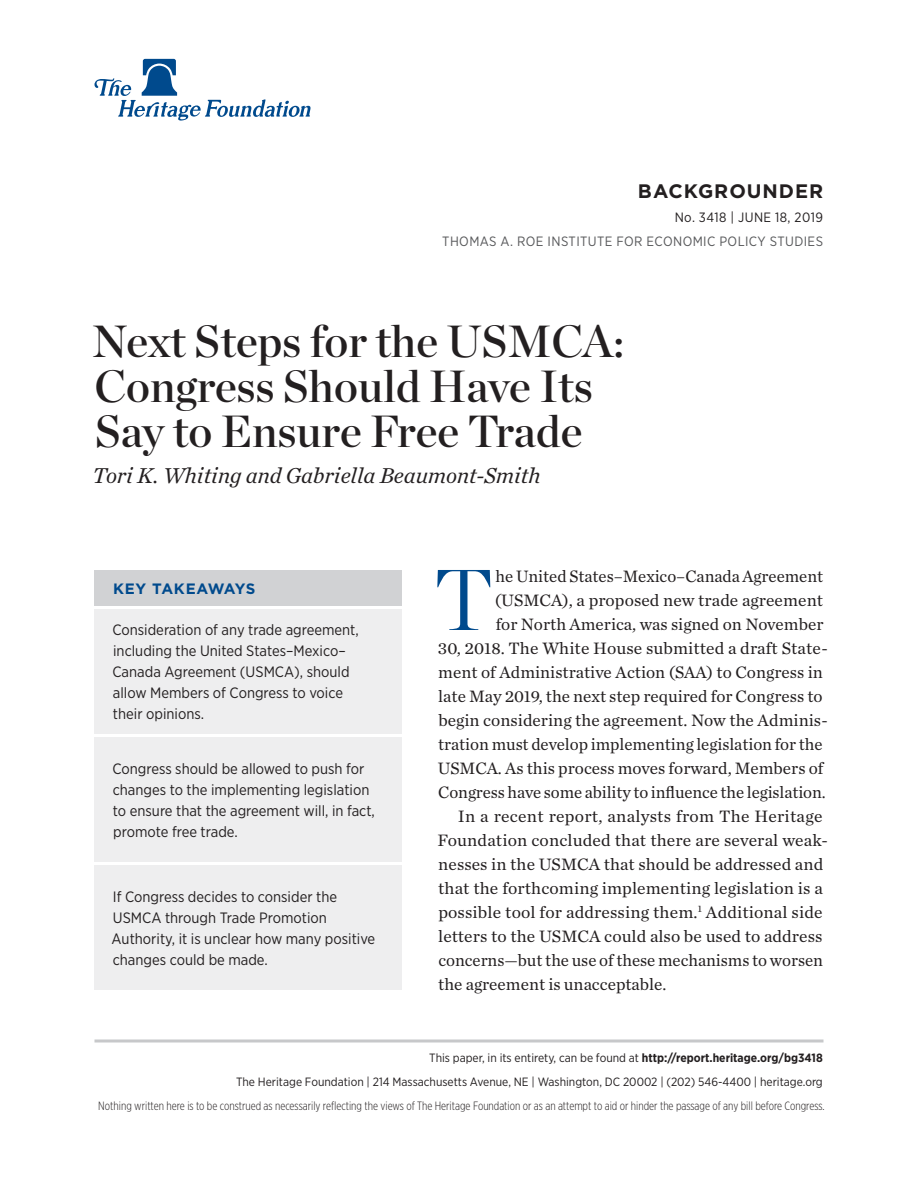
<style>
.page{position:relative;width:918px;height:1188px;background:#fff}
.page>*{position:absolute;margin:0;border:0;box-sizing:border-box;transform-origin:0 0}
.Body_Text___DROP_CAP{font:300 86.1px "Chronicle Display";color:#004a8d}
.Paper_Title{font:45px/45px "Chronicle Display Semi";color:#231f20}
.Byline{font:italic 22.5px "Chronicle Text G1";color:#231f20}
.t1{font:700 19.5px "Gotham";letter-spacing:.05em;color:#231f20}
.Body_Text___DROP_CAP-2{font:17.25px/24px "Chronicle Text G1";color:#231f20;text-align:right}
.Body_Text{font:17.25px/24px "Chronicle Text G1";letter-spacing:.005em;color:#231f20}
.Key_Takeaways{font:15px/21px "Gotham Narrow";color:#231f20}
.Key_Takeaways___HEAD{font:700 15px "Gotham";letter-spacing:.03em;color:#004a8d}
.t2{font:13.5px "Gotham Narrow";letter-spacing:.03em;color:#57585a}
.t3{font:13.5px "Gotham Narrow";letter-spacing:.03em;color:#231f20}
.t4{font:12px/24px "Gotham Narrow";color:#231f20;text-align:right}
.t5{font:300 12px "Gotham X Narrow";color:#231f20}
.s1{font-weight:700}
</style>
<div class="page">
<hr style="left:94px;top:1040px;width:730px;height:2px;background:#c7c8ca">
<svg style="left:94px;top:59px;width:216px;height:62px"></svg>
<div style="left:94px;top:609px;width:308px;height:125px;background:#eeeeef"></div>
<div style="left:94px;top:570px;width:308px;height:36px;background:#d1d2d4"></div>
<div style="left:94px;top:737px;width:308px;height:125px;background:#eeeeef"></div>
<div style="left:94px;top:865px;width:308px;height:125px;background:#eeeeef"></div>
<p class="t1" style="left:638px;top:178px;width:187px">BACKGROUNDER</p>
<p class="t3" style="left:675px;top:209px;width:150px">No. 3418 | Jun e 18, 2019</p>
<p class="t2" style="left:442px;top:233px;width:382px">THOMAS A. ROE INSTITUTE FOR ECONOMIC POLICY STUDIES</p>
<p class="Paper_Title" style="left:92px;top:316px;width:534px">Next Steps for the USMCA:<br>Congress Should Have Its<br>Say to Ensure Free Trade</p>
<p class="Byline" style="left:92px;top:458px;width:449px">Tori K. Whiting and Gabriella Beaumont-Smith</p>
<p class="Key_Takeaways___HEAD" style="left:113px;top:579px;width:144px">KEY TAKEAWAYS</p>
<p class="Key_Takeaways" style="left:112px;top:619px;width:248px">Consideration of any trade agreement, including the United States–Mexico–<br>Canada Agreement (USMCA), should allow Members of Congress to voice their opinions.</p>
<p class="Key_Takeaways" style="left:112px;top:758px;width:264px">Congress should be allowed to push for changes to the implementing legislation to ensure that the agreement will, in fact, promote free trade.</p>
<p class="Key_Takeaways" style="left:112px;top:886px;width:265px">If Congress decides to consider the<br>USMCA through Trade Promotion<br>Authority, it is unclear how many positive changes could be made.</p>
<p class="Body_Text___DROP_CAP-2" style="left:438px;top:563px;width:392px">he United States–Mexico–Canada Agreement (USMCA), a proposed new trade agreement<br>for North America, was signed on November<br>30, 2018. The White House submitted a draft State&shy;ment of Administrative Action (SAA) to Congress in late May 2019, the next step required for Congress to begin considering the agreement. Now the Adminis&shy;tration must develop implementing legislation for the USMCA. As this process moves forward, Members of Congress have some ability to influence the legislation.</p>
<p class="Body_Text" style="left:438px;top:803px;width:392px;text-indent:20px">In a recent report, analysts from The Heritage Foundation concluded that there are several weak&shy;nesses in the USMCA that should be addressed and that the forthcoming implementing legislation is a possible tool for addressing them.<sup>1</sup> Additional side letters to the USMCA could also be used to address concerns—but the use of these mechanisms to worsen the agreement is unacceptable.</p>
<p class="Body_Text___DROP_CAP" style="left:434px;top:534px;width:60px">T</p>
<p class="t4" style="left:236px;top:1046px;width:588px">This paper, in its entirety, can be found at <span class="s1">http://report.heritage.org/bg3418<br></span>The Heritage Foundation | 214 Massachusetts Avenue, NE | Washington, DC 20002 | (202) 546-4400 | heritage.org</p>
<p class="t5" style="left:98px;top:1099px;width:728px">Nothing written here is to be construed as necessarily reflecting the views of The Heritage Foundation or as an attempt to aid or hinder the passage of any bill before Congress.</p>
</div>
